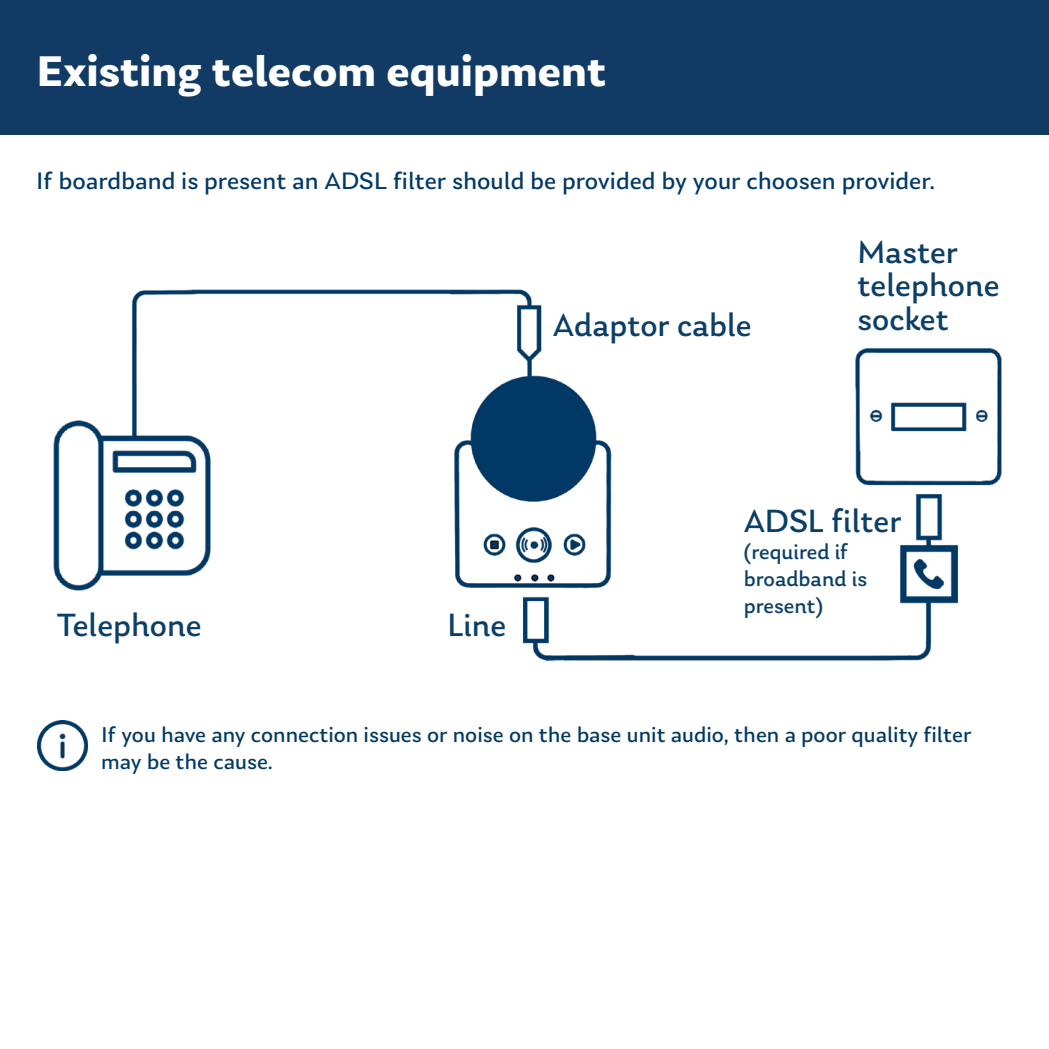
<style>
.page{position:relative;width:1049px;height:1049px;background:#fff}
.page>*{position:absolute;margin:0;border:0;box-sizing:border-box;transform-origin:0 0}
.t1{font:700 45px "Laca Text";color:#fff}
.t2{font:33.75px/33.8px "Laca";color:#0c3f67}
.t3{font:25px "Laca Text";color:#003966}
.t4{font:22.5px/27px "Laca Text";color:#003966}
.t5{font:22.5px/27px "Laca";color:#0c3f67}
</style>
<div class="page">
<div style="left:0;top:0;width:1049px;height:135px;background:#113a64"></div>
<img style="left:53px;top:289px;width:949px;height:373px">
<img style="left:38px;top:720px;width:49px;height:50px">
<p class="t1" style="left:36px;top:44px;width:572px">Existing telecom equipment</p>
<p class="t3" style="left:36px;top:166px;width:901px">If boardband is present an ADSL filter should be provided by your choosen provider.</p>
<p class="t2" style="left:57px;top:608px;width:147px">Telephone</p>
<p class="t2" style="left:553px;top:308px;width:201px">Adaptor cable</p>
<p class="t2" style="left:857px;top:235px;width:102px">Master</p>
<p class="t2" style="left:857px;top:269px;width:144px">telephone socket</p>
<p class="t2" style="left:447px;top:608px;width:61px">Line</p>
<p class="t2" style="left:744px;top:504px;width:159px">ADSL filter</p>
<p class="t5" style="left:744px;top:538px;width:125px">(required if broadband is present)</p>
<p class="t4" style="left:101px;top:721px;width:872px">If you have any connection issues or noise on the base unit audio, then a poor quality filter may be the cause.</p>
</div>
